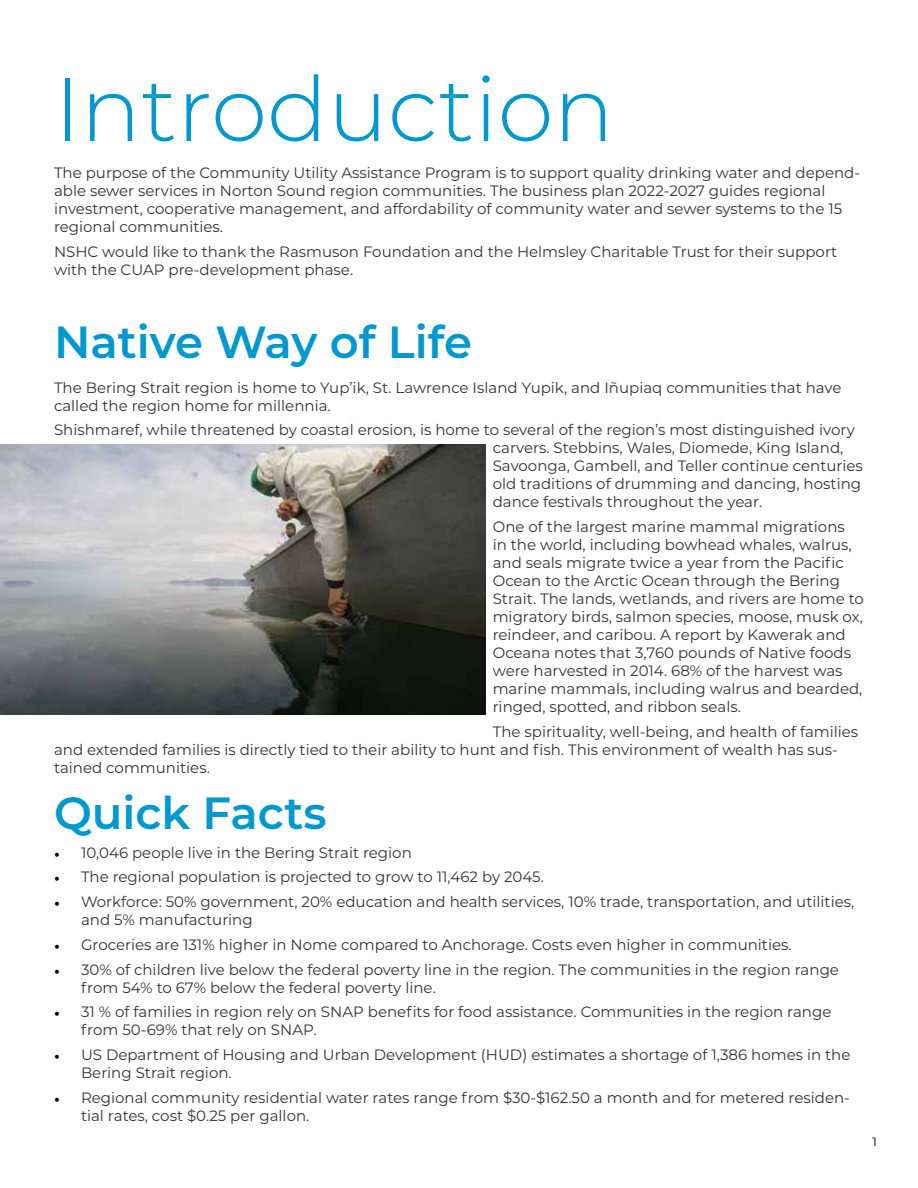
<style>
.page{position:relative;width:918px;height:1188px;background:#fff}
.page>*{position:absolute;margin:0;border:0;box-sizing:border-box;transform-origin:0 0}
.t1{font:300 90px "Montserrat";color:#0098ce}
.t2{font:600 45px "Montserrat";color:#0098ce}
.t3{font:15px/18px "Montserrat";color:#333334}
.t4{font:500 12px "Montserrat";color:#333334}
.s1{font-family:"Minion Pro";color:#000}
</style>
<div class="page">
<img style="left:0;top:444px;width:486px;height:270px">
<h1 class="t1" style="left:54px;top:48px;width:562px">Introduction</h1>
<p class="t3" style="left:54px;top:164px;width:808px">The purpose of the Community Utility Assistance Program is to support quality drinking water and depend&shy;able sewer services in Norton Sound region communities. The business plan 2022-2027 guides regional investment, cooperative management, and affordability of community water and sewer systems to the 15 regional communities.</p>
<p class="t3" style="left:54px;top:242px;width:785px">NSHC would like to thank the Rasmuson Foundation and the Helmsley Charitable Trust for their support with the CUAP pre-development phase.</p>
<h2 class="t2" style="left:54px;top:310px;width:420px">Native Way of Life</h2>
<p class="t3" style="left:54px;top:378px;width:789px">The Bering Strait region is home to Yup’ik, St. Lawrence Island Yupik, and Iñupiaq communities that have called the region home for millennia.</p>
<p class="t3" style="left:493px;top:420px;width:372px;text-indent:-439px">Shishmaref, while threatened by coastal erosion, is home to several of the region’s most distinguished ivory carvers. Stebbins, Wales, Diomede, King Island, Savoonga, Gambell, and Teller continue centuries old traditions of drumming and dancing, hosting dance festivals throughout the year.</p>
<p class="t3" style="left:493px;top:517px;width:373px">One of the largest marine mammal migrations<br>in the world, including bowhead whales, walrus, and seals migrate twice a year from the Pacific Ocean to the Arctic Ocean through the Bering Strait. The lands, wetlands, and rivers are home to migratory birds, salmon species, moose, musk ox, reindeer, and caribou. A report by Kawerak and Oceana notes that 3,760 pounds of Native foods were harvested in 2014. 68% of the harvest was marine mammals, including walrus and bearded, ringed, spotted, and ribbon seals.</p>
<p class="t3" style="left:54px;top:722px;width:806px;text-indent:439px">The spirituality, well-being, and health of families and extended families is directly tied to their ability to hunt and fish. This environment of wealth has sus&shy;tained communities.</p>
<h2 class="t2" style="left:54px;top:782px;width:274px">Quick Facts</h2>
<p class="t3" style="left:54px;top:843px;width:359px"><span class="s1">•</span> 10,046 people live in the Bering Strait region</p>
<p class="t3" style="left:54px;top:868px;width:491px"><span class="s1">•</span> The regional population is projected to grow to 11,462 by 2045.</p>
<p class="t3" style="left:81px;top:892px;width:775px;text-indent:-27px"><span class="s1">•</span> Workforce: 50% government, 20% education and health services, 10% trade, transportation, and utilities, and 5% manufacturing</p>
<p class="t3" style="left:54px;top:935px;width:739px"><span class="s1">•</span> Groceries are 131% higher in Nome compared to Anchorage. Costs even higher in communities.</p>
<p class="t3" style="left:81px;top:960px;width:760px;text-indent:-27px"><span class="s1">•</span> 30% of children live below the federal poverty line in the region. The communities in the region range from 54% to 67% below the federal poverty line.</p>
<p class="t3" style="left:81px;top:1003px;width:752px;text-indent:-27px"><span class="s1">•</span> 31 % of families in region rely on SNAP benefits for food assistance. Communities in the region range from 50-69% that rely on SNAP.</p>
<p class="t3" style="left:81px;top:1045px;width:771px;text-indent:-27px"><span class="s1">•</span> US Department of Housing and Urban Development (HUD) estimates a shortage of 1,386 homes in the<br>Bering Strait region.</p>
<p class="t3" style="left:81px;top:1088px;width:771px;text-indent:-27px"><span class="s1">•</span> Regional community residential water rates range from $30-$162.50 a month and for metered residen&shy;tial rates, cost $0.25 per gallon.</p>
<p class="t4" style="left:873px;top:1133px;width:6px">1</p>
</div>
